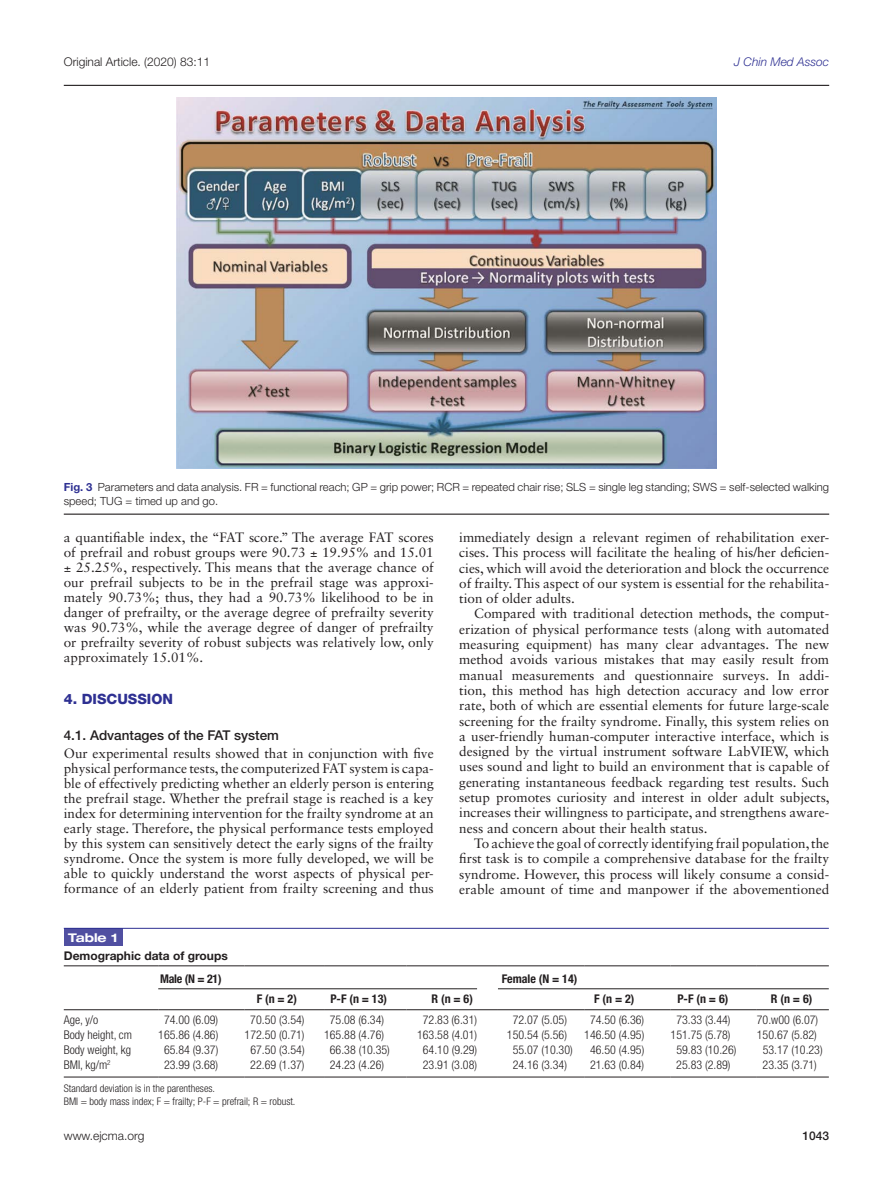
<style>
.page{position:relative;width:893px;height:1191px;background:#fff}
.page>*{position:absolute;margin:0;border:0;box-sizing:border-box;transform-origin:0 0}
.t1{font:800 14.25px "Helvetica Neue LT Std";color:#2e3092}
.t2{font:13.5px/15.3px "Sabon LT Std";color:#231f20;text-align:justify}
.t3{font:500 13.5px "Helvetica Neue LT Std";color:#231f20}
.t4{font:300 condensed 12px "Helvetica Neue LT Std";color:#231f20}
.t5{font:700 condensed 12px "Helvetica Neue LT Std";color:#231f20}
.t6{font:300 12px "Helvetica Neue LT Std";color:#231f20}
.t7{font:700 12px "Helvetica Neue LT Std";color:#231f20}
.t8{font:italic 300 12px "Helvetica Neue LT Std";color:#2e3092}
.t9{font:700 expanded 12px "Helvetica Neue LT Std";color:#fff}
.t10{font:500 12px "Helvetica Neue LT Std";color:#231f20}
.t11{font:300 11.25px/13.5px "Helvetica Neue LT Std";color:#231f20}
.t12{font:300 condensed 10.5px/13.5px "Helvetica Neue LT Std";color:#231f20}
.s1{font-weight:700;color:#2e3092}
</style>
<div class="page">
<img style="left:177px;top:98px;width:539px;height:370px">
<hr style="left:64px;top:85px;width:765px;height:1px;background:#231f20">
<hr style="left:64px;top:513px;width:765px;height:2px;background:#231f20">
<hr style="left:64px;top:1009px;width:94px;height:1px;background:#231f20">
<hr style="left:64px;top:965px;width:94px;height:1px;background:#231f20">
<hr style="left:245px;top:1009px;width:79px;height:1px;background:#231f20">
<hr style="left:324px;top:1009px;width:83px;height:1px;background:#231f20">
<hr style="left:407px;top:1009px;width:91px;height:1px;background:#231f20">
<hr style="left:584px;top:1009px;width:86px;height:1px;background:#231f20">
<hr style="left:670px;top:1009px;width:87px;height:1px;background:#231f20">
<hr style="left:757px;top:1009px;width:72px;height:1px;background:#231f20">
<hr style="left:64px;top:1076px;width:94px;height:1px;background:#231f20">
<hr style="left:158px;top:1076px;width:87px;height:1px;background:#231f20">
<hr style="left:245px;top:1076px;width:79px;height:1px;background:#231f20">
<hr style="left:324px;top:1076px;width:83px;height:1px;background:#231f20">
<hr style="left:407px;top:1076px;width:91px;height:1px;background:#231f20">
<hr style="left:498px;top:1076px;width:86px;height:1px;background:#231f20">
<hr style="left:584px;top:1076px;width:86px;height:1px;background:#231f20">
<hr style="left:670px;top:1076px;width:87px;height:1px;background:#231f20">
<hr style="left:757px;top:1076px;width:72px;height:1px;background:#231f20">
<hr style="left:498px;top:1009px;width:86px;height:1px;background:#231f20">
<hr style="left:498px;top:965px;width:86px;height:1px;background:#231f20">
<hr style="left:584px;top:965px;width:86px;height:1px;background:#231f20">
<hr style="left:670px;top:965px;width:87px;height:1px;background:#231f20">
<hr style="left:757px;top:965px;width:72px;height:1px;background:#231f20">
<hr style="left:245px;top:965px;width:79px;height:1px;background:#231f20">
<hr style="left:324px;top:965px;width:83px;height:1px;background:#231f20">
<hr style="left:407px;top:965px;width:91px;height:1px;background:#231f20">
<hr style="left:158px;top:965px;width:87px;height:1px;background:#231f20">
<hr style="left:158px;top:1009px;width:87px;height:1px;background:#231f20">
<div style="left:64px;top:928px;width:58px;height:17px;background:#504fa1"></div>
<hr style="left:64px;top:928px;width:765px;height:1px;background:#2e3092">
<hr style="left:158px;top:988px;width:319px;height:1px;background:#231f20">
<hr style="left:498px;top:988px;width:331px;height:1px;background:#231f20">
<p class="t6" style="left:64px;top:54px;width:148px">Original Article. (2020) 83:11</p>
<p class="t8" style="left:734px;top:54px;width:96px">J Chin Med Assoc</p>
<p class="t11" style="left:64px;top:480px;width:767px"><span class="s1">Fig. 3</span> Parameters and data analysis. FR = functional reach; GP = grip power; RCR = repeated chair rise; SLS = single leg standing; SWS = self-selected walking speed; TUG = timed up and go.</p>
<p class="t2" style="left:64px;top:529px;width:371px">a quantifiable index, the “FAT score.” The average FAT scores of prefrail and robust groups were 90.73 ± 19.95% and 15.01 ± 25.25%, respectively. This means that the average chance of our prefrail subjects to be in the prefrail stage was approxi&shy;mately 90.73%; thus, they had a 90.73% likelihood to be in danger of prefrailty, or the average degree of prefrailty severity was 90.73%, while the average degree of danger of prefrailty or prefrailty severity of robust subjects was relatively low, only approximately 15.01%.</p>
<p class="t1" style="left:64px;top:690px;width:111px">4. DISCUSSION</p>
<p class="t3" style="left:64px;top:727px;width:217px">4.1. Advantages of the FAT system</p>
<p class="t2" style="left:64px;top:745px;width:371px">Our experimental results showed that in conjunction with five physical performance tests, the computerized FAT system is capa&shy;ble of effectively predicting whether an elderly person is entering the prefrail stage. Whether the prefrail stage is reached is a key index for determining intervention for the frailty syndrome at an early stage. Therefore, the physical performance tests employed by this system can sensitively detect the early signs of the frailty syndrome. Once the system is more fully developed, we will be able to quickly understand the worst aspects of physical per&shy;formance of an elderly patient from frailty screening and thus</p>
<p class="t2" style="left:459px;top:529px;width:371px">immediately design a relevant regimen of rehabilitation exer&shy;cises. This process will facilitate the healing of his/her deficien&shy;cies, which will avoid the deterioration and block the occurrence of frailty. This aspect of our system is essential for the rehabilita&shy;tion of older adults.</p>
<p class="t2" style="left:459px;top:606px;width:372px;text-indent:15px">Compared with traditional detection methods, the comput&shy;erization of physical performance tests (along with automated measuring equipment) has many clear advantages. The new method avoids various mistakes that may easily result from manual measurements and questionnaire surveys. In addi&shy;tion, this method has high detection accuracy and low error rate, both of which are essential elements for future large-scale screening for the frailty syndrome. Finally, this system relies on a user-friendly human-computer interactive interface, which is designed by the virtual instrument software LabVIEW, which uses sound and light to build an environment that is capable of generating instantaneous feedback regarding test results. Such setup promotes curiosity and interest in older adult subjects, increases their willingness to participate, and strengthens aware&shy;ness and concern about their health status.</p>
<p class="t2" style="left:459px;top:835px;width:371px;text-indent:15px">To achieve the goal of correctly identifying frail population, the first task is to compile a comprehensive database for the frailty syndrome. However, this process will likely consume a consid&shy;erable amount of time and manpower if the abovementioned</p>
<p class="t9" style="left:68px;top:930px;width:51px">Table 1</p>
<p class="t7" style="left:64px;top:948px;width:165px">Demographic data of groups</p>
<p class="t5" style="left:160px;top:971px;width:63px">Male (N = 21)</p>
<p class="t5" style="left:502px;top:971px;width:77px">Female (N = 14)</p>
<p class="t5" style="left:257px;top:991px;width:42px">F (n = 2)</p>
<p class="t5" style="left:330px;top:991px;width:58px">P-F (n = 13)</p>
<p class="t5" style="left:432px;top:991px;width:43px">R (n = 6)</p>
<p class="t5" style="left:594px;top:991px;width:42px">F (n = 2)</p>
<p class="t5" style="left:677px;top:991px;width:52px">P-F (n = 6)</p>
<p class="t5" style="left:771px;top:991px;width:43px">R (n = 6)</p>
<p class="t4" style="left:64px;top:1013px;width:36px">Age, y/o</p>
<p class="t4" style="left:164px;top:1013px;width:56px">74.00 (6.09)</p>
<p class="t4" style="left:250px;top:1013px;width:56px">70.50 (3.54)</p>
<p class="t4" style="left:330px;top:1013px;width:56px">75.08 (6.34)</p>
<p class="t4" style="left:423px;top:1013px;width:56px">72.83 (6.31)</p>
<p class="t4" style="left:513px;top:1013px;width:56px">72.07 (5.05)</p>
<p class="t4" style="left:590px;top:1013px;width:56px">74.50 (6.36)</p>
<p class="t4" style="left:676px;top:1013px;width:56px">73.33 (3.44)</p>
<p class="t4" style="left:757px;top:1013px;width:63px">70.w00 (6.07)</p>
<p class="t4" style="left:64px;top:1028px;width:70px">Body height, cm</p>
<p class="t4" style="left:158px;top:1028px;width:62px">165.86 (4.86)</p>
<p class="t4" style="left:245px;top:1028px;width:62px">172.50 (0.71)</p>
<p class="t4" style="left:324px;top:1028px;width:62px">165.88 (4.76)</p>
<p class="t4" style="left:417px;top:1028px;width:62px">163.58 (4.01)</p>
<p class="t4" style="left:507px;top:1028px;width:62px">150.54 (5.56)</p>
<p class="t4" style="left:584px;top:1028px;width:62px">146.50 (4.95)</p>
<p class="t4" style="left:671px;top:1028px;width:62px">151.75 (5.78)</p>
<p class="t4" style="left:757px;top:1028px;width:62px">150.67 (5.82)</p>
<p class="t4" style="left:64px;top:1043px;width:69px">Body weight, kg</p>
<p class="t4" style="left:164px;top:1043px;width:56px">65.84 (9.37)</p>
<p class="t4" style="left:250px;top:1043px;width:56px">67.50 (3.54)</p>
<p class="t4" style="left:330px;top:1043px;width:62px">66.38 (10.35)</p>
<p class="t4" style="left:423px;top:1043px;width:56px">64.10 (9.29)</p>
<p class="t4" style="left:513px;top:1043px;width:62px">55.07 (10.30)</p>
<p class="t4" style="left:590px;top:1043px;width:56px">46.50 (4.95)</p>
<p class="t4" style="left:676px;top:1043px;width:62px">59.83 (10.26)</p>
<p class="t4" style="left:763px;top:1043px;width:62px">53.17 (10.23)</p>
<p class="t4" style="left:64px;top:1058px;width:48px">BMI, kg/m<sup>2</sup></p>
<p class="t4" style="left:164px;top:1058px;width:56px">23.99 (3.68)</p>
<p class="t4" style="left:250px;top:1058px;width:56px">22.69 (1.37)</p>
<p class="t4" style="left:330px;top:1058px;width:56px">24.23 (4.26)</p>
<p class="t4" style="left:423px;top:1058px;width:56px">23.91 (3.08)</p>
<p class="t4" style="left:513px;top:1058px;width:56px">24.16 (3.34)</p>
<p class="t4" style="left:590px;top:1058px;width:56px">21.63 (0.84)</p>
<p class="t4" style="left:676px;top:1058px;width:56px">25.83 (2.89)</p>
<p class="t4" style="left:763px;top:1058px;width:56px">23.35 (3.71)</p>
<p class="t12" style="left:64px;top:1081px;width:233px">Standard deviation is in the parentheses.<br>BMI = body mass index; F = frailty; P-F = prefrail; R = robust.</p>
<p class="t6" style="left:64px;top:1128px;width:82px">www.ejcma.org</p>
<p class="t10" style="left:802px;top:1128px;width:28px">1043</p>
</div>
